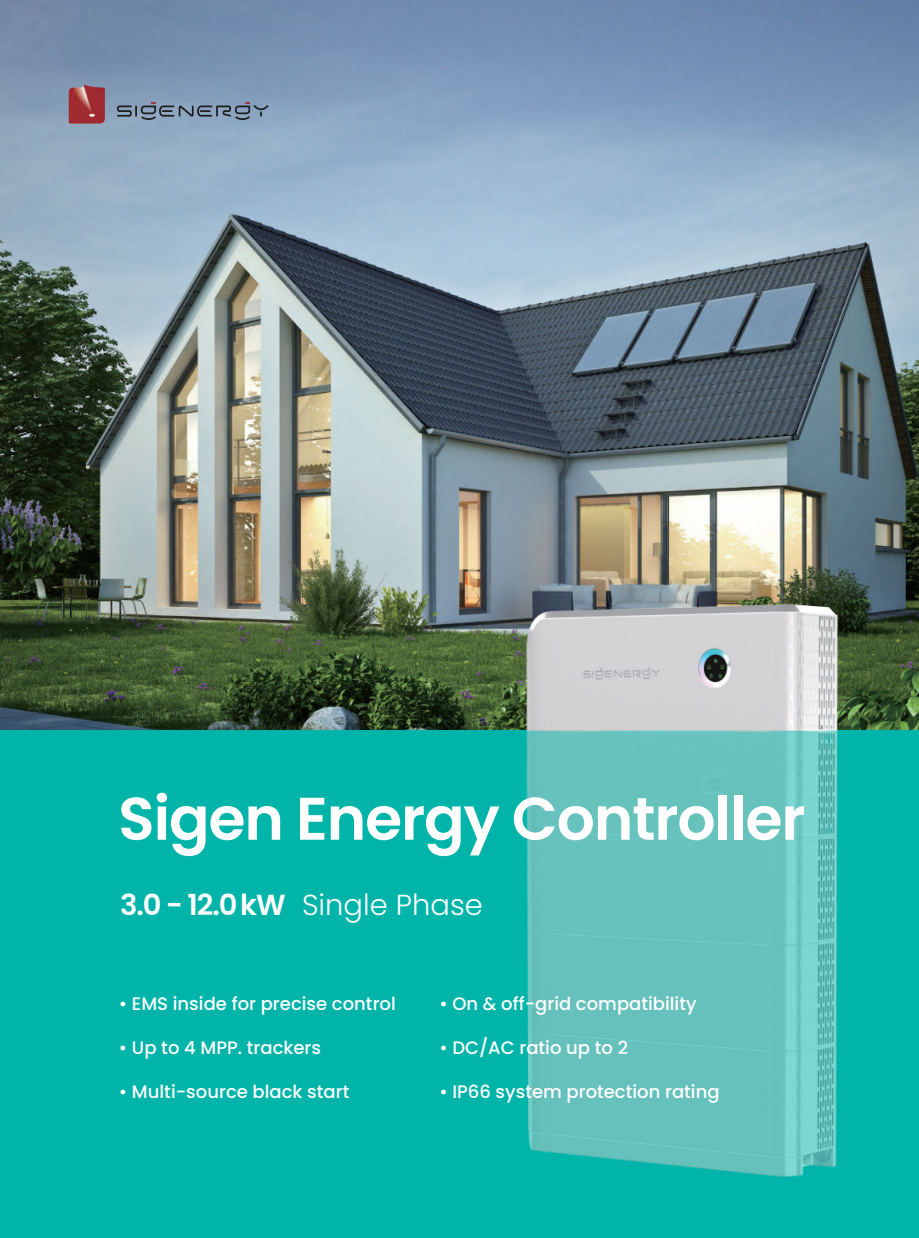
<style>
.page{position:relative;width:919px;height:1238px;background:#fff}
.page>*{position:absolute;margin:0;border:0;box-sizing:border-box;transform-origin:0 0}
.t1{font:600 60px "Poppins";letter-spacing:-.02em;color:#fff}
.t2{font:300 28.95px "Poppins";color:#fff}
.t3{font:500 18px "Poppins";color:#fff}
.s1{font-weight:600}
</style>
<div class="page">
<img style="left:0;top:0;width:918px;height:730px">
<svg style="left:118px;top:77px;width:2px;height:6px"></svg>
<div style="left:0;top:730px;width:918px;height:507px;background:#00b4a9"></div>
<img style="left:519px;top:598px;width:327px;height:579px">
<svg style="left:117px;top:102px;width:151px;height:18px"></svg>
<img style="left:69px;top:85px;width:36px;height:39px">
<h1 class="t1" style="left:118px;top:792px;width:689px">Sigen Energy Controller</h1>
<h2 class="t2" style="left:120px;top:888px;width:364px"><span class="s1">3.0 - 12.0 kW</span> Single Phase</h2>
<p class="t3" style="left:119px;top:992px;width:278px">ï EMS inside for precise control</p>
<p class="t3" style="left:119px;top:1036px;width:204px">ï Up to 4 MPP. trackers</p>
<p class="t3" style="left:119px;top:1081px;width:232px">ï Multi-source black start</p>
<p class="t3" style="left:439px;top:992px;width:259px">ï On &amp; off-grid compatibility</p>
<p class="t3" style="left:439px;top:1036px;width:190px">ï DC/AC ratio up to 2</p>
<p class="t3" style="left:439px;top:1081px;width:282px">ï IP66 system protection rating</p>
</div>
